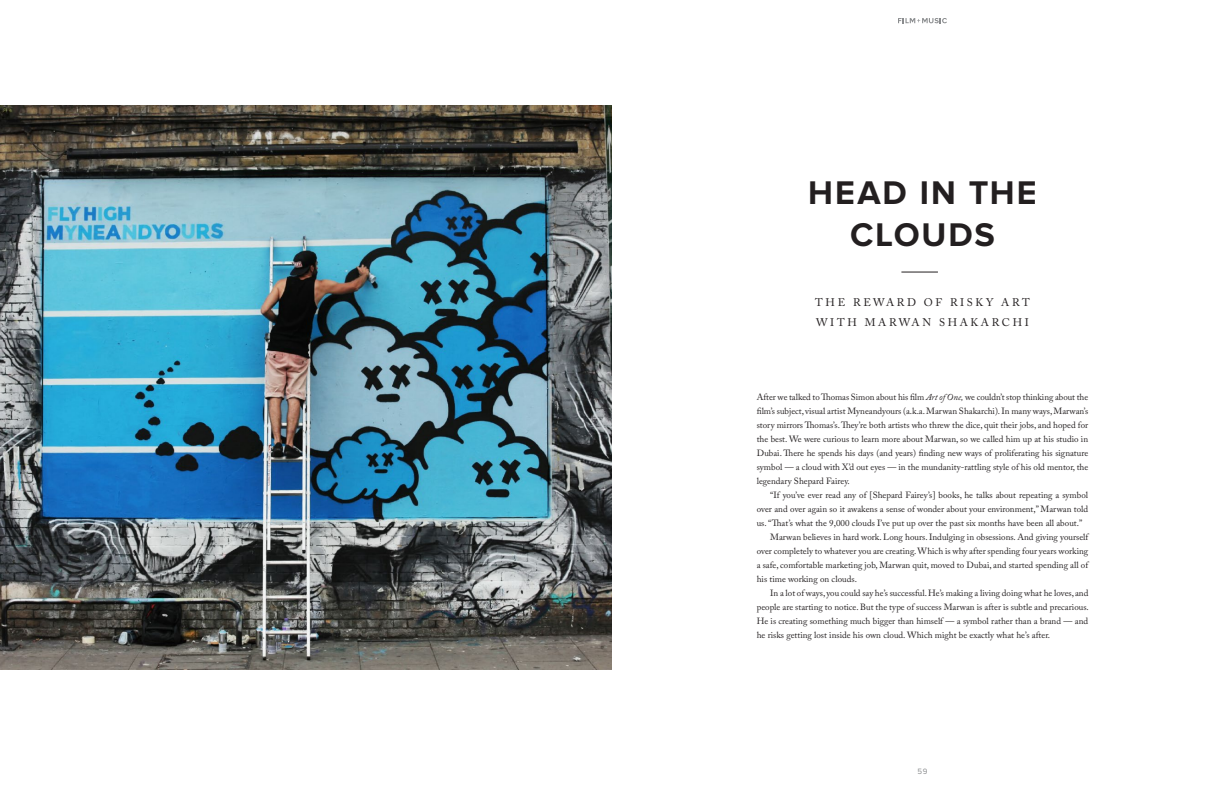
<style>
.page{position:relative;width:1224px;height:792px;background:#fff}
.page>*{position:absolute;margin:0;border:0;box-sizing:border-box;transform-origin:0 0}
.t1{font:700 34px/42px "Proxima Nova";letter-spacing:.06em;color:#231f20;text-align:center}
.t2{font:11px/20px "Adobe Caslon Pro";letter-spacing:.24em;color:#231f20}
.t3{font:9px/14px "Adobe Caslon Pro";color:#231f20;text-align:justify}
.t4{font:8px "Proxima Nova";color:#8a8c8e}
.s1{font-style:italic}
</style>
<div class="page">
<svg style="left:898px;top:18px;width:49px;height:5px"></svg>
<hr style="left:901px;top:272px;width:37px;height:1px;background:#231f20">
<img style="left:0;top:106px;width:612px;height:564px">
<h1 class="t1" style="left:808px;top:173px;width:230px">HEAD IN THE<br>CLOUDS</h1>
<p class="t2" style="left:815px;top:292px;width:216px">THE REWARD OF RISKY ART<br>WITH MARWAN SHAKARCHI</p>
<p class="t3" style="left:757px;top:390px;width:333px">After we talked to Thomas Simon about his film <span class="s1">Art of One,</span> we couldn’t stop thinking about the film’s subject, visual artist Myneandyours (a.k.a. Marwan Shakarchi). In many ways, Marwan’s story mirrors Thomas’s. They’re both artists who threw the dice, quit their jobs, and hoped for the best. We were curious to learn more about Marwan, so we called him up at his studio in Dubai. There he spends his days (and years) finding new ways of proliferating his signature symbol — a cloud with X’d out eyes — in the mundanity-rattling style of his old mentor, the legendary Shepard Fairey.</p>
<p class="t3" style="left:770px;top:488px;width:319px">“If you’ve ever read any of [Shepard Fairey’s] books, he talks about repeating a symbol</p>
<p class="t3" style="left:757px;top:502px;width:333px">over and over again so it awakens a sense of wonder about your environment,” Marwan told</p>
<p class="t3" style="left:757px;top:516px;width:327px">us. “That’s what the 9,000 clouds I’ve put up over the past six months have been all about.”</p>
<p class="t3" style="left:770px;top:530px;width:320px">Marwan believes in hard work. Long hours. Indulging in obsessions. And giving yourself</p>
<p class="t3" style="left:757px;top:544px;width:333px">over completely to whatever you are creating. Which is why after spending four years working</p>
<p class="t3" style="left:757px;top:558px;width:333px">a safe, comfortable marketing job, Marwan quit, moved to Dubai, and started spending all of</p>
<p class="t3" style="left:757px;top:572px;width:102px">his time working on clouds.</p>
<p class="t3" style="left:770px;top:586px;width:320px">In a lot of ways, you could say he’s successful. He’s making a living doing what he loves, and</p>
<p class="t3" style="left:757px;top:600px;width:334px">people are starting to notice. But the type of success Marwan is after is subtle and precarious.</p>
<p class="t3" style="left:757px;top:614px;width:333px">He is creating something much bigger than himself — a symbol rather than a brand — and</p>
<p class="t3" style="left:757px;top:628px;width:295px">he risks getting lost inside his own cloud. Which might be exactly what he’s after.</p>
<p class="t4" style="left:917px;top:768px;width:12px">59</p>
</div>
